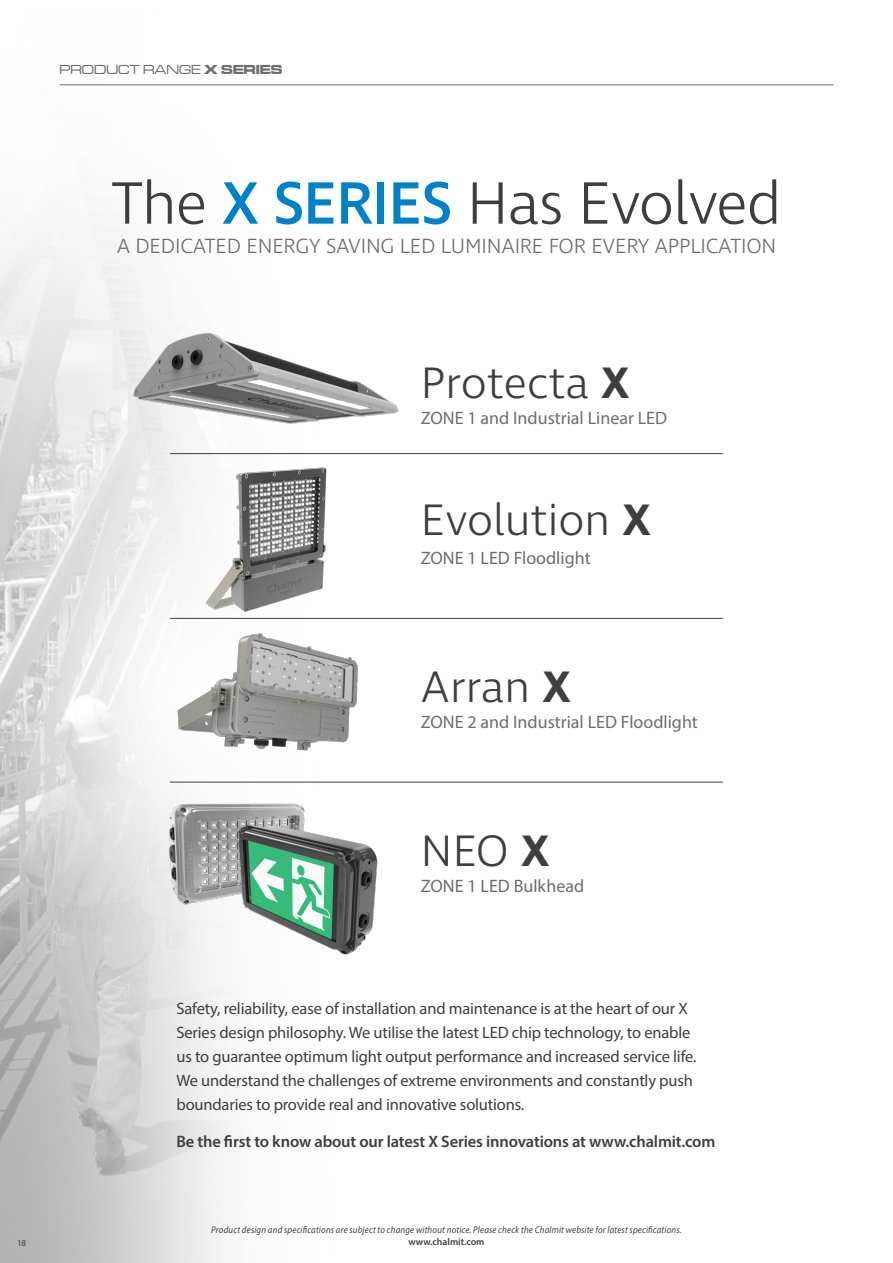
<style>
.page{position:relative;width:893px;height:1263px;background:#fff}
.page>*{position:absolute;margin:0;border:0;box-sizing:border-box;transform-origin:0 0}
.t1{font:300 61.05px "Ingra";letter-spacing:-.015em;color:#3e3e3f}
.t2{font:300 45px "Ingra";color:#3e3e3f}
.t3{font:300 21px "Ingra";letter-spacing:-.01em;color:#6c6d70}
.t4{font:18px "Myriad Pro";color:#6c6d70}
.t5{font:16.5px/24px "Myriad Pro";letter-spacing:-.01em;color:#3e3e3f}
.t6{font:600 16.5px "Myriad Pro";letter-spacing:-.01em;color:#3e3e3f}
.t7{font:13.5px "Microgramma D Medi Exte";color:#6c6d70}
.t8{font:italic 9.75px "Myriad Pro";letter-spacing:.02em;color:#3e3e3f;scale:.91 1}
.t9{font:600 9.75px "Myriad Pro";color:#3e3e3f}
.t10{font:9px "Myriad Pro";color:#3e3e3f}
.s1{font-family:"Microgramma D Bold Exte"}
.s2{font-weight:500;color:#0081c8}
.s3{font-weight:600}
</style>
<div class="page">
<img style="left:0;top:84px;width:834px;height:1179px">
<hr style="left:60px;top:84px;width:773px;height:1px;background:#6c6d70">
<img style="left:134px;top:329px;width:264px;height:99px">
<img style="left:203px;top:463px;width:127px;height:154px">
<img style="left:172px;top:628px;width:189px;height:125px">
<hr style="left:170px;top:453px;width:553px;height:1px;background:#3e3e3f">
<hr style="left:170px;top:618px;width:553px;height:1px;background:#3e3e3f">
<img style="left:167px;top:801px;width:139px;height:103px">
<img style="left:238px;top:821px;width:141px;height:135px">
<hr style="left:170px;top:782px;width:553px;height:1px;background:#3e3e3f">
<p class="t7" style="left:60px;top:61px;width:224px">PRODUCT RANGE <span class="s1">X SERIES</span></p>
<p class="t1" style="left:111px;top:165px;width:671px">The <span class="s2">X SERIES</span> Has Evolved</p>
<p class="t3" style="left:117px;top:232px;width:661px">A DEDICATED ENERGY SAVING LED LUMINAIRE FOR EVERY APPLICATION</p>
<p class="t10" style="left:17px;top:1237px;width:11px">18</p>
<p class="t2" style="left:421px;top:355px;width:210px">Protecta <span class="s3">X</span></p>
<p class="t4" style="left:421px;top:407px;width:248px">ZONE 1 and Industrial Linear LED</p>
<p class="t2" style="left:421px;top:492px;width:231px">Evolution <span class="s3">X</span></p>
<p class="t4" style="left:421px;top:547px;width:171px">ZONE 1 LED Floodlight</p>
<p class="t2" style="left:421px;top:659px;width:151px">Arran <span class="s3">X</span></p>
<p class="t4" style="left:421px;top:711px;width:278px">ZONE 2 and Industrial LED Floodlight</p>
<p class="t2" style="left:421px;top:822px;width:130px">NEO <span class="s3">X</span></p>
<p class="t4" style="left:421px;top:874px;width:165px">ZONE 1 LED Bulkhead</p>
<p class="t5" style="left:176px;top:996px;width:521px">Safety, reliability, ease of installation and maintenance is at the heart of our X Series design philosophy. We utilise the latest LED chip technology, to enable us to guarantee optimum light output performance and increased service life.<br>We understand the challenges of extreme environments and constantly push boundaries to provide real and innovative solutions.</p>
<p class="t6" style="left:176px;top:1130px;width:540px">Be the first to know about our latest X Series innovations at www.chalmit.com</p>
<p class="t8" style="left:211px;top:1224px;width:519px">Product design and specifications are subject to change without notice. Please check the Chalmit website for latest specifications.</p>
<p class="t9" style="left:408px;top:1236px;width:77px">www.chalmit.com</p>
</div>
